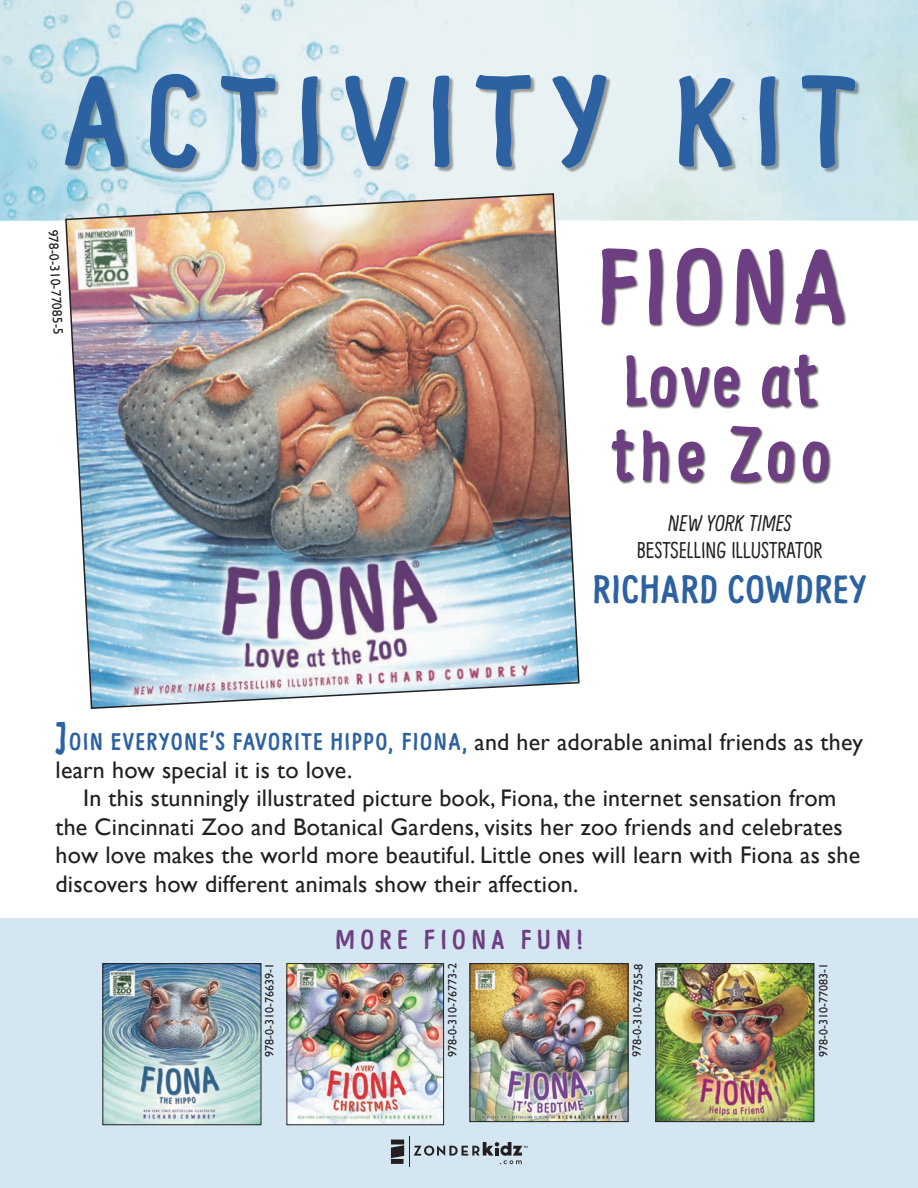
<style>
.page{position:relative;width:918px;height:1188px;background:#fff}
.page>*{position:absolute;margin:0;border:0;box-sizing:border-box;transform-origin:0 0}
.t1{font:700 127.5px "Supernettcn";letter-spacing:.15em;color:#2c62a1}
.t2{font:700 105px "Supernettcn";letter-spacing:.05em;color:#6e3e83}
.t3{font:700 70.5px/75px "Supernettcn";letter-spacing:.04em;color:#6e3e83}
.t4{font:700 39px "Supernettcn";letter-spacing:.02em;color:#2c62a1}
.Instructions{font:700 27px "Supernettcn";letter-spacing:.2em;color:#6e3e83}
.Instructions-2{font:24px/28.5px "Gill Sans";letter-spacing:.01em;color:#231f20}
.Instructions-3{font:22.5px/27px "Supernettcn";color:#231f20;text-align:center}
.Instructions-4{font:13.5px "Gill Sans";color:#231f20}
.Instructions-5{font:12px "Gill Sans";color:#231f20}
.s1{font-style:italic}
.s2{font-family:"Supernettcn";font-weight:700;font-size:45px;color:#2c62a1}
.s3{font-family:"Supernettcn";font-weight:700;color:#2c62a1}
</style>
<div class="page">
<div style="left:0;top:918px;width:918px;height:270px;background:#d4e6f2"></div>
<svg style="left:0;top:0;width:918px;height:220px;background:#d5e9ed"></svg>
<svg style="left:391px;top:1140px;width:13px;height:24px"></svg>
<svg style="left:414px;top:1142px;width:113px;height:22px"></svg>
<hr style="left:409px;top:1136px;width:1px;height:31px;background:#231f20">
<img style="left:64px;top:192px;width:516px;height:517px">
<img style="left:472px;top:965px;width:154px;height:155px">
<div style="left:470px;top:963px;width:158px;height:159px;border:1px solid #231f20"></div>
<img style="left:657px;top:965px;width:155px;height:155px">
<div style="left:655px;top:963px;width:159px;height:159px;border:1px solid #231f20"></div>
<img style="left:288px;top:965px;width:154px;height:158px">
<div style="left:286px;top:963px;width:158px;height:162px;border:1px solid #231f20"></div>
<img style="left:104px;top:965px;width:155px;height:158px">
<div style="left:102px;top:963px;width:159px;height:162px;border:1px solid #231f20"></div>
<div style="left:66px;top:75px;width:794px;height:98px;background:#231f20;opacity:.41"></div>
<div style="left:602px;top:247px;width:245px;height:238px;background:#231f20;opacity:.75"></div>
<svg style="left:731px;top:426px;width:30px;height:56px"></svg>
<p class="t1" style="left:63px;top:37px;width:793px">ACTIVITY KIT</p>
<p class="Instructions-4" style="left:61px;top:229px;width:107px;rotate:87deg">978-0-310-77085-5</p>
<p class="t2" style="left:597px;top:217px;width:250px">FIONA</p>
<p class="t3" style="left:611px;top:341px;width:220px">Love at the oo</p>
<p class="Instructions-3" style="left:637px;top:508px;width:187px"><span class="s1">NEW YORK TIMES<br></span>BESTSELLING ILLUSTRATOR</p>
<p class="t4" style="left:592px;top:563px;width:276px">RICHARD COWDREY</p>
<p class="Instructions-2" style="left:55px;top:727px;width:809px"><span class="s2">J</span><span class="s3">OIN EVERYONE’S FAVORITE HIPPO, FIONA,</span> and her adorable animal friends as they learn how special it is to love.</p>
<p class="Instructions-2" style="left:56px;top:784px;width:806px;text-indent:28px">In this stunningly illustrated picture book, Fiona, the internet sensation from the Cincinnati Zoo and Botanical Gardens, visits her zoo friends and celebrates how love makes the world more beautiful. Little ones will learn with Fiona as she discovers how different animals show their affection.</p>
<p class="Instructions" style="left:335px;top:921px;width:250px">MORE FIONA FUN!</p>
<p class="Instructions-5" style="left:262px;top:1057px;width:95px;rotate:-90deg">978-0-310-76639-1</p>
<p class="Instructions-5" style="left:446px;top:1057px;width:95px;rotate:-90deg">978-0-310-76773-2</p>
<p class="Instructions-5" style="left:630px;top:1057px;width:95px;rotate:-89deg">978-0-310-76755-8</p>
<p class="Instructions-5" style="left:816px;top:1057px;width:95px;rotate:-90deg">978-0-310-77083-1</p>
</div>
